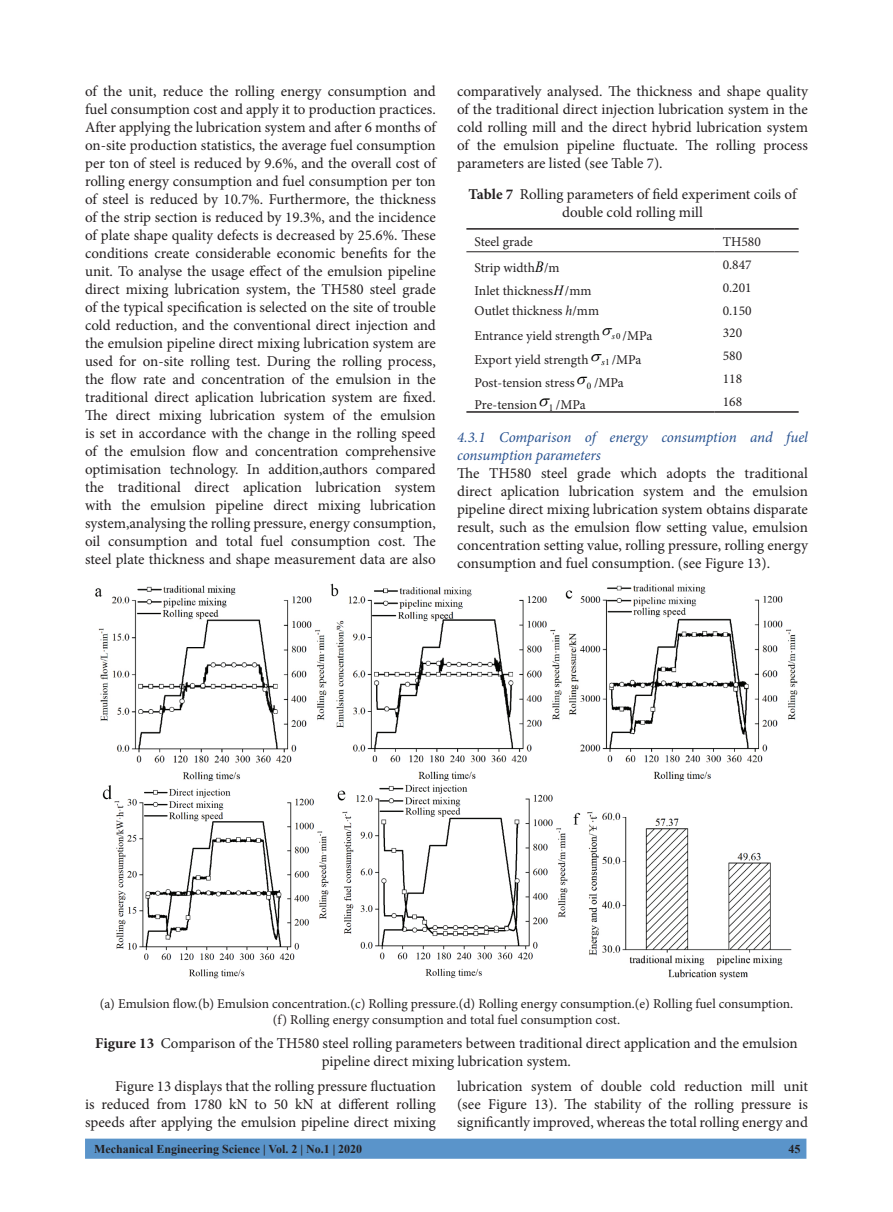
<style>
.page{position:relative;width:893px;height:1212px;background:#fff}
.page>*{position:absolute;margin:0;border:0;box-sizing:border-box;transform-origin:0 0}
.t1{font:15px/18px "Minion Pro";color:#231f20;text-align:justify}
.t2{font:italic 15px/18px "Minion Pro";letter-spacing:-.01em;color:#27518f}
.t3{font:13.5px/16.2px "Minion Pro";color:#231f20;text-align:center}
.t4{font:700 12px "Times New Roman";color:#231f20}
.s1{font-weight:700}
.s2{font-family:"Times New Roman";font-style:italic;font-size:15.6px;color:#040503}
.s3{font-family:"Times New Roman";font-style:italic;font-size:14.1px;color:#040503}
.s4{font-style:italic}
.s5{font-family:"Times New Roman";font-style:italic;font-size:8.7px;color:#040503}
.s6{font-family:"Times New Roman";font-size:8.7px;color:#040503}
</style>
<div class="page">
<svg style="left:85px;top:1138px;width:721px;height:21px;background:#6098cc"></svg>
<hr style="left:466px;top:251px;width:249px;height:1px;background:#231f20">
<hr style="left:715px;top:251px;width:84px;height:1px;background:#231f20">
<hr style="left:466px;top:228px;width:249px;height:2px;background:#231f20">
<hr style="left:715px;top:228px;width:84px;height:2px;background:#231f20">
<hr style="left:466px;top:411px;width:249px;height:2px;background:#231f20">
<hr style="left:715px;top:411px;width:84px;height:2px;background:#231f20">
<img style="left:95px;top:586px;width:232px;height:194px">
<img style="left:331px;top:584px;width:230px;height:196px">
<img style="left:565px;top:584px;width:233px;height:196px">
<img style="left:102px;top:785px;width:227px;height:194px">
<img style="left:337px;top:784px;width:231px;height:194px">
<img style="left:573px;top:811px;width:218px;height:168px">
<p class="t1" style="left:85px;top:82px;width:352px">of the unit, reduce the rolling energy consumption and fuel consumption cost and apply it to production practices.<br>After applying the lubrication system and after 6 months of on-site production statistics, the average fuel consumption per ton of steel is reduced by 9.6%, and the overall cost of rolling energy consumption and fuel consumption per ton of steel is reduced by 10.7%. Furthermore, the thickness of the strip section is reduced by 19.3%, and the incidence of plate shape quality defects is decreased by 25.6%. These conditions create considerable economic benefits for the unit. To analyse the usage effect of the emulsion pipeline direct mixing lubrication system, the TH580 steel grade of the typical specification is selected on the site of trouble cold reduction, and the conventional direct injection and the emulsion pipeline direct mixing lubrication system are used for on-site rolling test. During the rolling process, the flow rate and concentration of the emulsion in the traditional direct aplication lubrication system are fixed.<br>The direct mixing lubrication system of the emulsion is set in accordance with the change in the rolling speed of the emulsion flow and concentration comprehensive optimisation technology. In addition,authors compared the traditional direct aplication lubrication system with the emulsion pipeline direct mixing lubrication system,analysing the rolling pressure, energy consumption, oil consumption and total fuel consumption cost. The steel plate thickness and shape measurement data are also</p>
<p class="t1" style="left:457px;top:82px;width:352px">comparatively analysed. The thickness and shape quality of the traditional direct injection lubrication system in the cold rolling mill and the direct hybrid lubrication system of the emulsion pipeline fluctuate. The rolling process parameters are listed (see Table 7).</p>
<p class="t1" style="left:469px;top:185px;width:329px;text-align:center"><span class="s1">Table 7</span> Rolling parameters of field experiment coils of double cold rolling mill</p>
<p class="t3" style="left:474px;top:234px;width:60px">Steel grade</p>
<p class="t3" style="left:723px;top:234px;width:40px">TH580</p>
<p class="t3" style="left:474px;top:260px;width:87px">Strip width<span class="s2">B</span>/m</p>
<p class="t3" style="left:723px;top:257px;width:30px">0.847</p>
<p class="t3" style="left:474px;top:283px;width:118px">Inlet thickness<span class="s3">H</span>/mm</p>
<p class="t3" style="left:723px;top:279px;width:30px">0.201</p>
<p class="t3" style="left:474px;top:302px;width:126px">Outlet thickness <span class="s4">h</span>/mm</p>
<p class="t3" style="left:723px;top:302px;width:30px">0.150</p>
<p class="t3" style="left:474px;top:328px;width:179px">Entrance yield strength <span class="s5">s</span><span class="s6">0</span> /MPa</p>
<p class="t3" style="left:723px;top:325px;width:21px">320</p>
<p class="t3" style="left:474px;top:351px;width:168px">Export yield strength <sub>s</sub><sub>1</sub> /MPa</p>
<p class="t3" style="left:723px;top:348px;width:21px">580</p>
<p class="t3" style="left:474px;top:374px;width:151px">Post-tension stress <sub>0</sub> /MPa</p>
<p class="t3" style="left:723px;top:371px;width:21px">118</p>
<p class="t3" style="left:474px;top:397px;width:113px">Pre-tension <sub>1</sub> /MPa</p>
<p class="t3" style="left:723px;top:393px;width:21px">168</p>
<p class="t2" style="left:457px;top:428px;width:352px">4.3.1 Comparison of energy consumption and fuel consumption parameters</p>
<p class="t1" style="left:457px;top:464px;width:352px">The TH580 steel grade which adopts the traditional direct aplication lubrication system and the emulsion pipeline direct mixing lubrication system obtains disparate result, such as the emulsion flow setting value, emulsion concentration setting value, rolling pressure, rolling energy consumption and fuel consumption. (see Figure 13).</p>
<p class="t3" style="left:100px;top:996px;width:695px">(a) Emulsion flow.(b) Emulsion concentration.(c) Rolling pressure.(d) Rolling energy consumption.(e) Rolling fuel consumption. (f) Rolling energy consumption and total fuel consumption cost.</p>
<p class="t1" style="left:95px;top:1034px;width:704px;text-align:center"><span class="s1">Figure 13</span> Comparison of the TH580 steel rolling parameters between traditional direct application and the emulsion pipeline direct mixing lubrication system.</p>
<p class="t1" style="left:85px;top:1078px;width:352px;text-indent:30px">Figure 13 displays that the rolling pressure fluctuation is reduced from 1780 kN to 50 kN at different rolling speeds after applying the emulsion pipeline direct mixing</p>
<p class="t1" style="left:457px;top:1078px;width:352px">lubrication system of double cold reduction mill unit (see Figure 13). The stability of the rolling pressure is significantly improved, whereas the total rolling energy and</p>
<p class="t4" style="left:94px;top:1140px;width:270px">Mechanical Engineering Science | Vol. 2 | No.1 | 2020</p>
<p class="t4" style="left:788px;top:1140px;width:13px">45</p>
</div>
